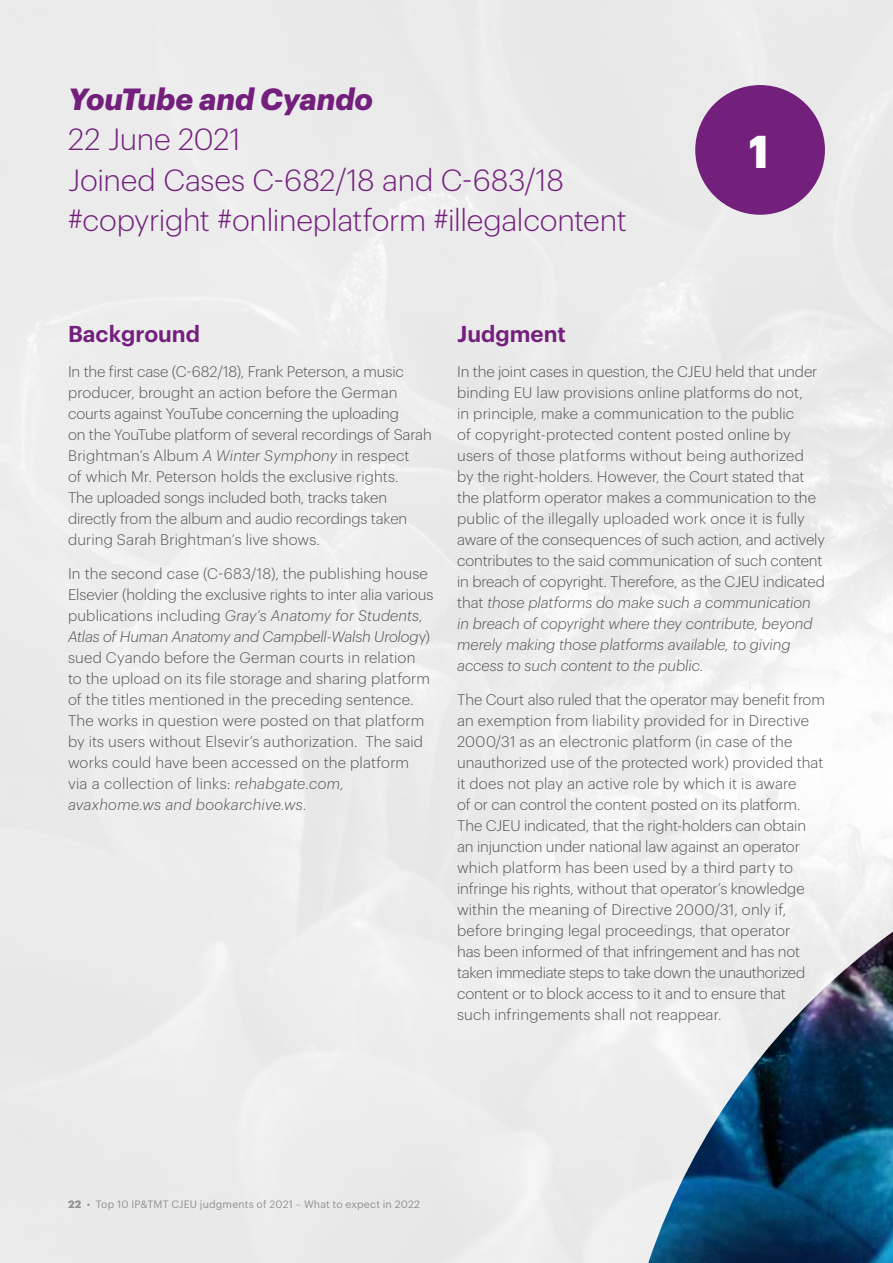
<style>
.page{position:relative;width:893px;height:1263px;background:#fff}
.page>*{position:absolute;margin:0;border:0;box-sizing:border-box;transform-origin:0 0}
.t1{font:700 45px "Dentons Sans";color:#fff}
.t2{font:300 30px/40.5px "Dentons Sans";letter-spacing:-.01em;color:#73207d}
.t3{font:italic 700 30px "Dentons Sans";letter-spacing:-.005em;color:#73207d}
.t4{font:600 22.5px "Dentons Sans";color:#73207d}
.t5{font:300 15px/21px "Dentons Sans";color:#555454}
.t6{font:10.5px "Dentons Sans";letter-spacing:.015em;color:#9d9d9c}
.s1{font-style:italic}
.s2{font-weight:700}
.s3{font-weight:300}
</style>
<div class="page">
<div style="left:695px;top:85px;width:130px;height:130px;background:#73207d;border-radius:50%"></div>
<img style="left:648px;top:932px;width:245px;height:331px">
<h2 class="t3" style="left:68px;top:76px;width:306px">YouTube and Cyando</h2>
<h2 class="t2" style="left:68px;top:117px;width:560px">22 June 2021<br>Joined Cases C-682/18 and C-683/18 #copyright #onlineplatform #illegalcontent</h2>
<h1 class="t1" style="left:749px;top:117px;width:22px">1</h1>
<h3 class="t4" style="left:68px;top:317px;width:134px">Background</h3>
<p class="t5" style="left:68px;top:360px;width:365px">In the first case (C-682/18), Frank Peterson, a music producer, brought an action before the German courts against YouTube concerning the uploading<br>on the YouTube platform of several recordings of Sarah Brightman’s Album <span class="s1">A Winter Symphony</span> in respect<br>of which Mr. Peterson holds the exclusive rights.<br>The uploaded songs included both, tracks taken directly from the album and audio recordings taken during Sarah Brightman’s live shows.</p>
<p class="t5" style="left:68px;top:562px;width:367px">In the second case (C-683/18), the publishing house Elsevier (holding the exclusive rights to inter alia various publications including <span class="s1">Gray’s Anatomy for Students, Atlas of Human Anatomy and Campbell-Walsh Urolog</span>y) sued Cyando before the German courts in relation<br>to the upload on its file storage and sharing platform of the titles mentioned in the preceding sentence.<br>The works in question were posted on that platform by its users without Elsevir’s authorization. The said works could have been accessed on the platform<br>via a collection of links: <span class="s1">rehabgate.com, avaxhome.ws and bookarchive.ws.</span></p>
<h3 class="t4" style="left:457px;top:317px;width:110px">Judgment</h3>
<p class="t5" style="left:457px;top:360px;width:369px">In the joint cases in question, the CJEU held that under binding EU law provisions online platforms do not,<br>in principle, make a communication to the public<br>of copyright-protected content posted online by users of those platforms without being authorized<br>by the right-holders. However, the Court stated that the platform operator makes a communication to the public of the illegally uploaded work once it is fully aware of the consequences of such action, and actively contributes to the said communication of such content in breach of copyright. Therefore, as the CJEU indicated that <span class="s1">those platforms do make such a communication in breach of copyright where they contribute, beyond merely making those platforms available, to giving access to such content to the public.</span></p>
<p class="t5" style="left:457px;top:688px;width:369px">The Court also ruled that the operator may benefit from an exemption from liability provided for in Directive 2000/31 as an electronic platform (in case of the unauthorized use of the protected work) provided that it does not play an active role by which it is aware<br>of or can control the content posted on its platform.<br>The CJEU indicated, that the right-holders can obtain an injunction under national law against an operator which platform has been used by a third party to infringe his rights, without that operator’s knowledge within the meaning of Directive 2000/31, only if, before bringing legal proceedings, that operator<br>has been informed of that infringement and has not taken immediate steps to take down the unauthorized content or to block access to it and to ensure that<br>such infringements shall not reappear.</p>
<p class="t6" style="left:68px;top:1196px;width:354px"><span class="s2">22</span> • Top 10 IP&amp;TMT CJEU judgments of 2021 <span class="s3">–</span> What to expect in 2022</p>
</div>
